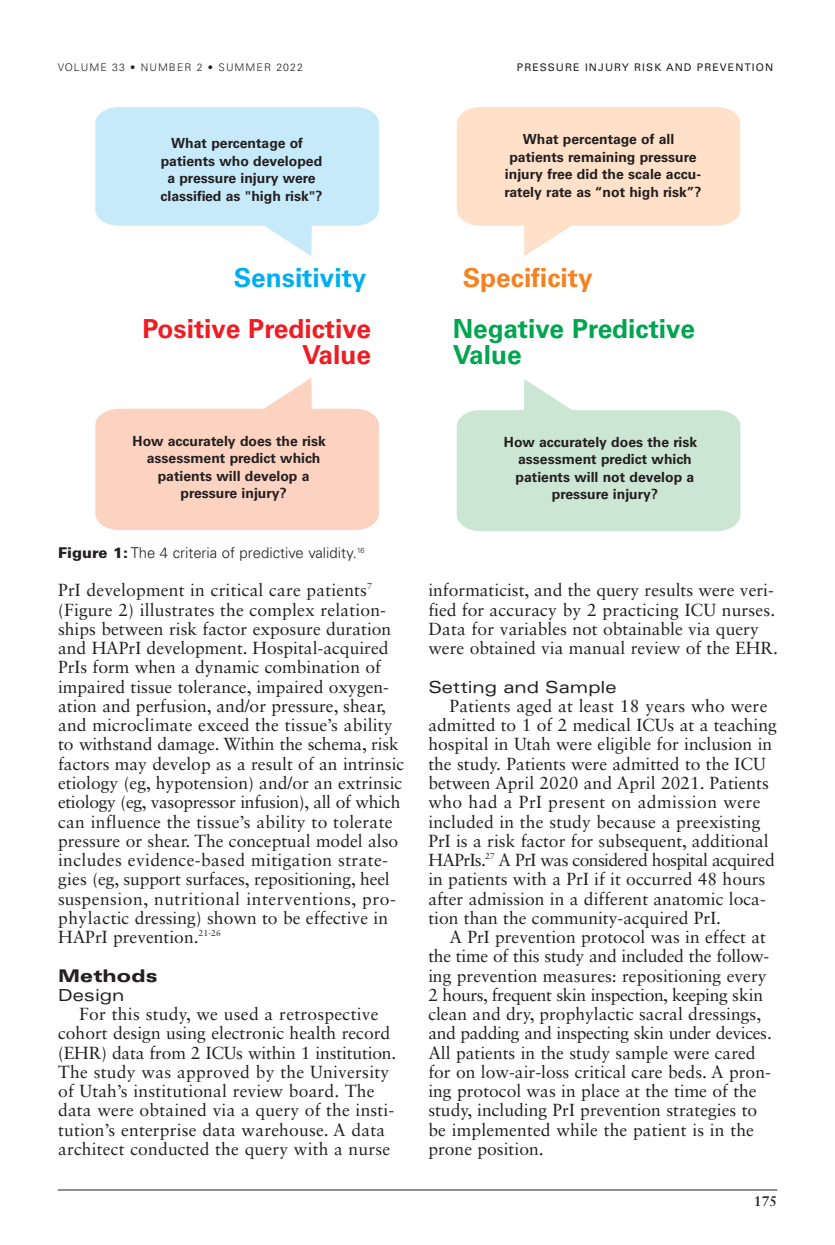
<style>
.page{position:relative;width:835px;height:1245px;background:#fff}
.page>*{position:absolute;margin:0;border:0;box-sizing:border-box;transform-origin:0 0}
.t1{font:700 26.25px/26.2px "Univers LT Std";color:#ee1d23;text-align:right}
.t2{font:700 26.25px/26.2px "Univers LT Std";color:#00a54f}
.t3{font:700 26.25px "Univers LT Std";color:#00aeef}
.t4{font:700 26.25px "Univers LT Std";color:#f58220}
.t5{font:17.5px/19.2px "Sabon LT Std";color:#231f20}
.t6{font:900 expanded 17.5px "Univers LT Std";letter-spacing:.005em;color:#231f20}
.t7{font:expanded 16.62px "Univers LT Std";color:#231f20}
.t8{font:300 14.88px "Univers LT Std";color:#231f20}
.t9{font:700 14px "Univers LT Std";color:#231f20}
.t10{font:700 14px "Sabon LT Std";color:#231f20}
.t11{font:10.5px "Univers LT Std";letter-spacing:.1em;color:#231f20}
.t12{font:300 10.5px "Univers LT Std";letter-spacing:.1em;color:#231f20}
.s1{font-weight:900}
</style>
<div class="page">
<hr style="left:58px;top:1189px;width:719px;height:1px;background:#231f20">
<svg style="left:95px;top:107px;width:284px;height:149px;fill:#c6eafa"></svg>
<svg style="left:457px;top:107px;width:283px;height:149px;fill:#fee1c8"></svg>
<svg style="left:457px;top:379px;width:283px;height:152px;fill:#cbe6d3"></svg>
<svg style="left:95px;top:378px;width:284px;height:152px;fill:#fcd2c0"></svg>
<p class="t12" style="left:58px;top:63px;width:246px">VOLUME 33 • NUMBER 2 • SUMMER 2022</p>
<p class="t11" style="left:517px;top:63px;width:258px">PRESSURE INJURY RISK AND PREVENTION</p>
<p class="t9" style="left:171px;top:138px;width:133px">What percentage of</p>
<p class="t9" style="left:161px;top:155px;width:163px">patients who developed</p>
<p class="t9" style="left:167px;top:173px;width:150px">a pressure injury were</p>
<p class="t9" style="left:160px;top:190px;width:163px">classified as "high risk"?</p>
<p class="t9" style="left:523px;top:134px;width:153px">What percentage of all</p>
<p class="t9" style="left:509px;top:151px;width:189px">patients remaining pressure</p>
<p class="t9" style="left:505px;top:169px;width:198px">injury free did the scale accu-</p>
<p class="t9" style="left:504px;top:186px;width:199px">rately rate as “not high risk”?</p>
<h1 class="t3" style="left:234px;top:268px;width:134px">Sensitivity</h1>
<h1 class="t4" style="left:463px;top:268px;width:131px">Specificity</h1>
<h1 class="t1" style="left:143px;top:318px;width:230px">Positive Predictive<br>Value</h1>
<h1 class="t2" style="left:453px;top:318px;width:244px">Negative Predictive<br>Value</h1>
<p class="t9" style="left:133px;top:435px;width:195px">How accurately does the risk</p>
<p class="t9" style="left:147px;top:453px;width:175px">assessment predict which</p>
<p class="t9" style="left:158px;top:470px;width:153px">patients will develop a</p>
<p class="t9" style="left:180px;top:488px;width:108px">pressure injury?</p>
<p class="t8" style="left:58px;top:547px;width:308px"><span class="s1">Figure 1:</span> The 4 criteria of predictive validity.<sup>16</sup></p>
<p class="t5" style="left:58px;top:580px;width:348px">PrI development in critical care patients<sup>7 </sup>(Figure 2) illustrates the complex relation&shy;ships between risk factor exposure duration and HAPrI development. Hospital-acquired PrIs form when a dynamic combination of impaired tissue tolerance, impaired oxygen&shy;ation and perfusion, and/or pressure, shear, and microclimate exceed the tissue’s ability to withstand damage. Within the schema, risk factors may develop as a result of an intrinsic etiology (eg, hypotension) and/or an extrinsic etiology (eg, vasopressor infusion), all of which can influence the tissue’s ability to tolerate pressure or shear. The conceptual model also includes evidence-based mitigation strate&shy;gies (eg, support surfaces, repositioning, heel suspension, nutritional interventions, pro&shy;phylactic dressing) shown to be effective in HAPrI prevention.<sup>21-26</sup></p>
<p class="t6" style="left:58px;top:968px;width:101px">Methods</p>
<p class="t7" style="left:58px;top:988px;width:68px">Design</p>
<p class="t5" style="left:58px;top:1004px;width:340px;text-indent:21px">For this study, we used a retrospective cohort design using electronic health record (EHR) data from 2 ICUs within 1 institution.<br>The study was approved by the University of Utah’s institutional review board. The data were obtained via a query of the insti&shy;tution’s enterprise data warehouse. A data architect conducted the query with a nurse</p>
<p class="t9" style="left:504px;top:436px;width:195px">How accurately does the risk</p>
<p class="t9" style="left:518px;top:454px;width:175px">assessment predict which</p>
<p class="t9" style="left:515px;top:471px;width:180px">patients will not develop a</p>
<p class="t9" style="left:552px;top:489px;width:108px">pressure injury?</p>
<p class="t5" style="left:428px;top:580px;width:351px">informaticist, and the query results were veri&shy;fied for accuracy by 2 practicing ICU nurses.<br>Data for variables not obtainable via query were obtained via manual review of the EHR.</p>
<p class="t7" style="left:428px;top:680px;width:190px">Setting and Sample</p>
<p class="t5" style="left:428px;top:696px;width:350px;text-indent:21px">Patients aged at least 18 years who were admitted to 1 of 2 medical ICUs at a teaching hospital in Utah were eligible for inclusion in the study. Patients were admitted to the ICU between April 2020 and April 2021. Patients who had a PrI present on admission were included in the study because a preexisting PrI is a risk factor for subsequent, additional HAPrIs.<sup>27</sup> A PrI was considered hospital acquired in patients with a PrI if it occurred 48 hours after admission in a different anatomic loca&shy;tion than the community-acquired PrI.</p>
<p class="t5" style="left:428px;top:927px;width:345px;text-indent:21px">A PrI prevention protocol was in effect at the time of this study and included the follow&shy;ing prevention measures: repositioning every 2 hours, frequent skin inspection, keeping skin clean and dry, prophylactic sacral dressings, and padding and inspecting skin under devices.<br>All patients in the study sample were cared for on low-air-loss critical care beds. A pron&shy;ing protocol was in place at the time of the study, including PrI prevention strategies to be implemented while the patient is in the prone position.</p>
<p class="t10" style="left:754px;top:1192px;width:25px">175</p>
</div>
